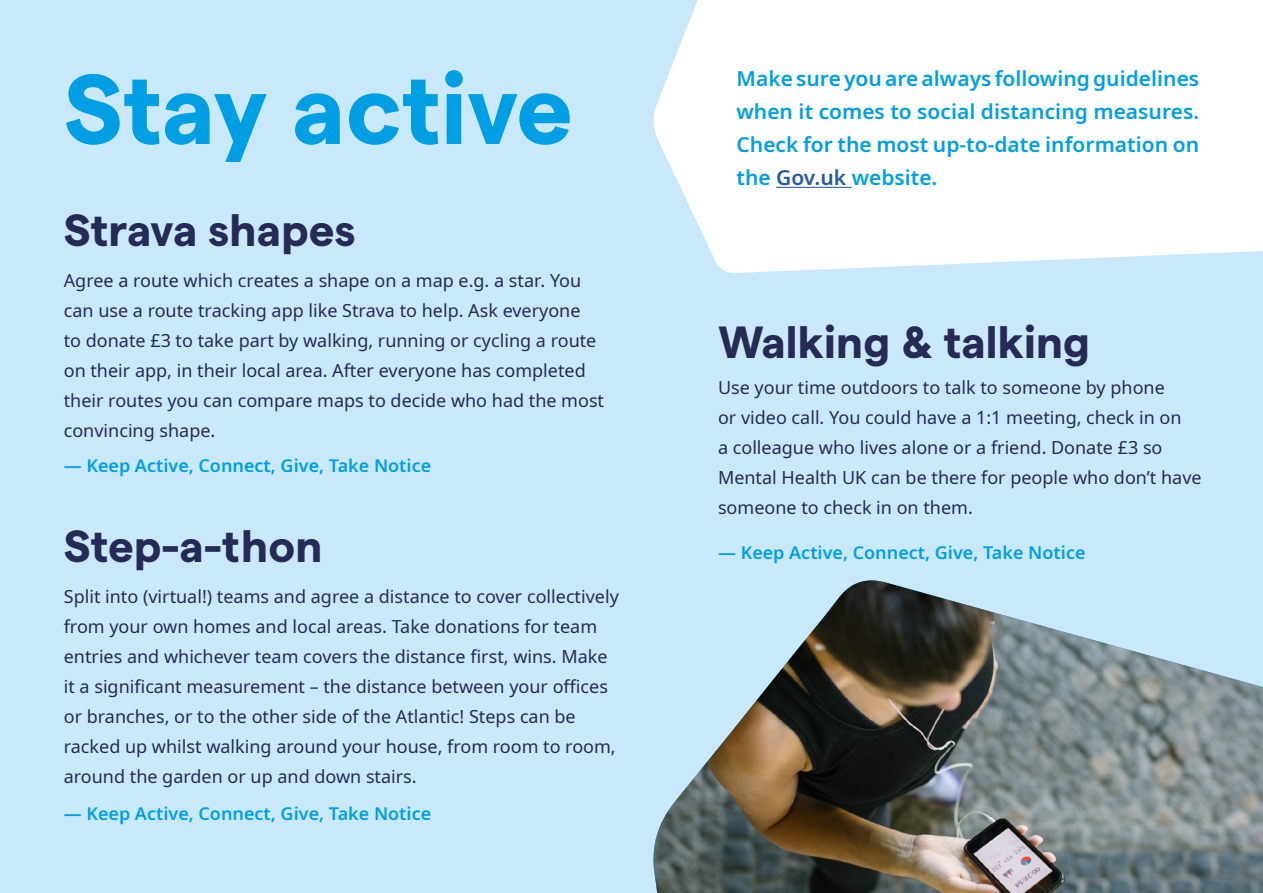
<style>
.page{position:relative;width:1263px;height:893px;background:#c9e9fb}
.page>*{position:absolute;margin:0;border:0;box-sizing:border-box;transform-origin:0 0}
.t1{font:700 99px "Matter";color:#009fe3}
.t2{font:700 45px "Matter";letter-spacing:.005em;color:#262a56}
.t3{font:600 21px/33px "Noto Sans";color:#009fe3;text-align:justify}
.t4{font:18px/30px "Noto Sans";color:#262a56}
.t5{font:600 18px "Noto Sans";color:#009fe3}
.s1{color:#275b9b}
</style>
<div class="page">
<svg style="left:652px;top:0;width:611px;height:273px"></svg>
<img style="left:651px;top:580px;width:612px;height:313px">
<hr style="left:776px;top:187px;width:76px;height:1px;background:#275b9b">
<h1 class="t1" style="left:64px;top:36px;width:511px">Stay active</h1>
<h2 class="t2" style="left:64px;top:197px;width:293px">Strava shapes</h2>
<p class="t4" style="left:64px;top:266px;width:542px">Agree a route which creates a shape on a map e.g. a star. You can use a route tracking app like Strava to help. Ask everyone<br>to donate £3 to take part by walking, running or cycling a route on their app, in their local area. After everyone has completed their routes you can compare maps to decide who had the most convincing shape.</p>
<p class="t5" style="left:64px;top:453px;width:369px">— Keep Active, Connect, Give, Take Notice</p>
<h2 class="t2" style="left:64px;top:513px;width:260px">Step-a-thon</h2>
<p class="t4" style="left:64px;top:582px;width:557px">Split into (virtual!) teams and agree a distance to cover collectively from your own homes and local areas. Take donations for team entries and whichever team covers the distance first, wins. Make it a significant measurement – the distance between your offices or branches, or to the other side of the Atlantic! Steps can be racked up whilst walking around your house, from room to room, around the garden or up and down stairs.</p>
<p class="t5" style="left:64px;top:801px;width:369px">— Keep Active, Connect, Give, Take Notice</p>
<p class="t3" style="left:736px;top:63px;width:464px">Make sure you are always following guidelines when it comes to social distancing measures.<br>Check for the most up-to-date information on the <span class="s1">Gov.uk</span> website.</p>
<h2 class="t2" style="left:718px;top:308px;width:374px">Walking &amp; talking</h2>
<p class="t4" style="left:718px;top:372px;width:485px">Use your time outdoors to talk to someone by phone<br>or video call. You could have a 1:1 meeting, check in on<br>a colleague who lives alone or a friend. Donate £3 so Mental Health UK can be there for people who don’t have someone to check in on them.</p>
<p class="t5" style="left:718px;top:540px;width:369px">— Keep Active, Connect, Give, Take Notice</p>
</div>
